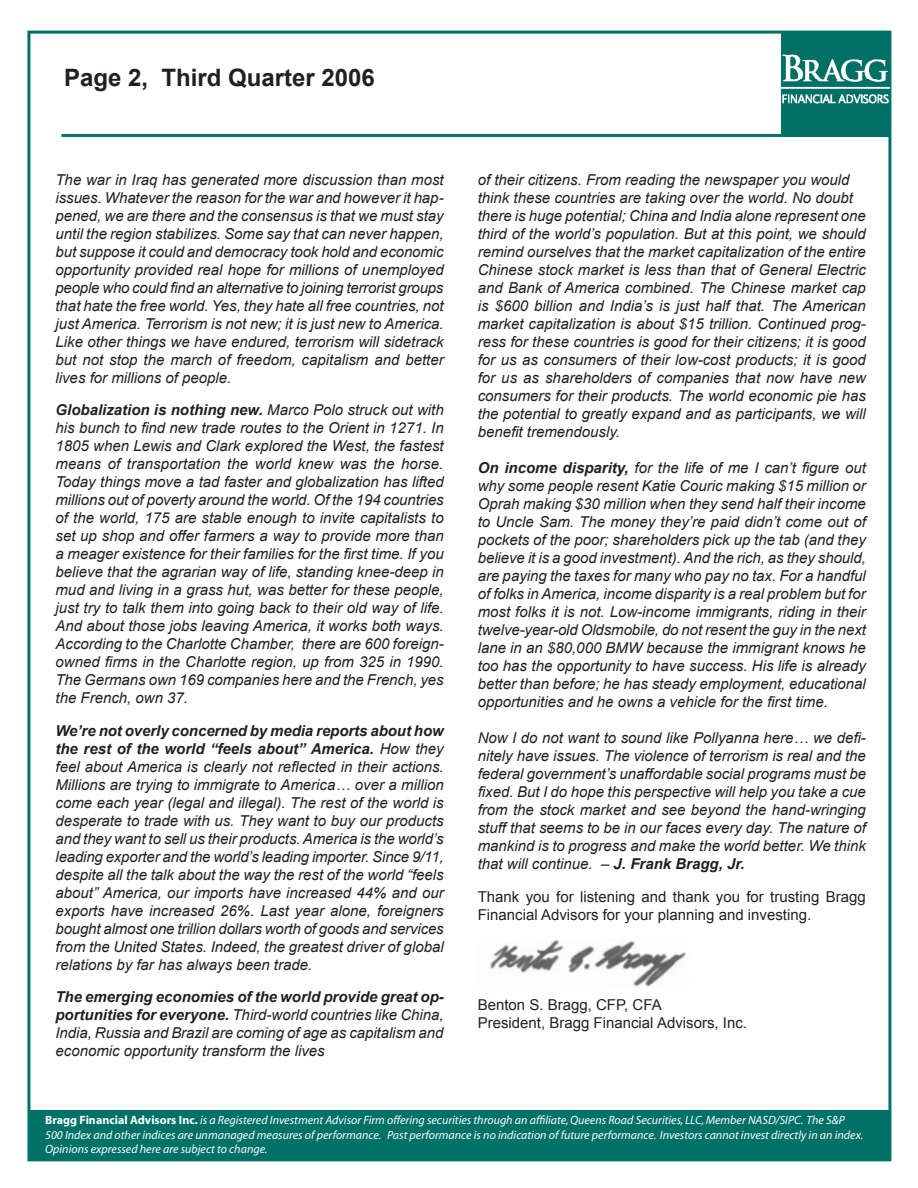
<style>
.page{position:relative;width:918px;height:1188px;background:#fff}
.page>*{position:absolute;margin:0;border:0;box-sizing:border-box;transform-origin:0 0}
.t1{font:700 24px "Arial";color:#231f20}
.t2{font:italic 15px/18px "Arial";color:#231f20;text-align:justify}
.t3{font:15px/18px "Arial";color:#231f20}
.t4{font:italic 12px/14.4px "Myriad";color:#fff}
.s1{font-weight:700}
.s2{font-weight:700;font-style:normal}
</style>
<div class="page">
<div style="left:28px;top:1110px;width:863px;height:51px;background:#007167"></div>
<img style="left:781px;top:33px;width:108px;height:104px">
<hr style="left:62px;top:134px;width:731px;height:3px;background:#007167">
<img style="left:490px;top:939px;width:196px;height:48px">
<h1 class="t1" style="left:64px;top:61px;width:312px">Page 2, Third Quarter 2006</h1>
<p class="t2" style="left:56px;top:171px;width:390px">The war in Iraq has generated more discussion than most issues. Whatever the reason for the war and however it hap&shy;pened, we are there and the consensus is that we must stay until the region stabilizes. Some say that can never happen, but suppose it could and democracy took hold and economic opportunity provided real hope for millions of unemployed people who could find an alternative to joining terrorist groups that hate the free world. Yes, they hate all free countries, not just America. Terrorism is not new; it is just new to America.<br>Like other things we have endured, terrorism will sidetrack but not stop the march of freedom, capitalism and better lives for millions of people.</p>
<p class="t2" style="left:56px;top:401px;width:390px"><span class="s1">Globalization is nothing new.</span> Marco Polo struck out with his bunch to find new trade routes to the Orient in 1271. In 1805 when Lewis and Clark explored the West, the fastest means of transportation the world knew was the horse.<br>Today things move a tad faster and globalization has lifted millions out of poverty around the world. Of the 194 countries of the world, 175 are stable enough to invite capitalists to set up shop and offer farmers a way to provide more than a meager existence for their families for the first time. If you believe that the agrarian way of life, standing knee-deep in mud and living in a grass hut, was better for these people, just try to talk them into going back to their old way of life.<br>And about those jobs leaving America, it works both ways.<br>According to the Charlotte Chamber, there are 600 foreign&shy;owned firms in the Charlotte region, up from 325 in 1990.<br>The Germans own 169 companies here and the French, yes the French, own 37.</p>
<p class="t2" style="left:56px;top:721px;width:390px"><span class="s1">We’re not overly concerned by media reports about how the rest of the world “feels about” America.</span> How they feel about America is clearly not reflected in their actions.<br>Millions are trying to immigrate to America… over a million come each year (legal and illegal). The rest of the world is desperate to trade with us. They want to buy our products and they want to sell us their products. America is the world’s leading exporter and the world’s leading importer. Since 9/11, despite all the talk about the way the rest of the world “feels about” America, our imports have increased 44% and our exports have increased 26%. Last year alone, foreigners bought almost one trillion dollars worth of goods and services from the United States. Indeed, the greatest driver of global relations by far has always been trade.</p>
<p class="t2" style="left:56px;top:988px;width:390px"><span class="s1">The emerging economies of the world provide great op&shy;portunities for everyone.</span> Third-world countries like China, India, Russia and Brazil are coming of age as capitalism and economic opportunity transform the lives</p>
<p class="t2" style="left:478px;top:171px;width:390px;text-align:left">of their citizens. From reading the newspaper you would think these countries are taking over the world. No doubt there is huge potential; China and India alone represent one third of the world’s population. But at this point, we should remind ourselves that the market capitalization of the entire Chinese stock market is less than that of General Electric and Bank of America combined. The Chinese market cap is $600 billion and India’s is just half that. The American market capitalization is about $15 trillion. Continued prog&shy;ress for these countries is good for their citizens; it is good for us as consumers of their low-cost products; it is good for us as shareholders of companies that now have new consumers for their products. The world economic pie has the potential to greatly expand and as participants, we will benefit tremendously.</p>
<p class="t2" style="left:478px;top:459px;width:390px"><span class="s1">On income disparity,</span> for the life of me I can’t figure out why some people resent Katie Couric making $15 million or Oprah making $30 million when they send half their income to Uncle Sam. The money they’re paid didn’t come out of pockets of the poor; shareholders pick up the tab (and they believe it is a good investment). And the rich, as they should, are paying the taxes for many who pay no tax. For a handful of folks in America, income disparity is a real problem but for most folks it is not. Low-income immigrants, riding in their twelve-year-old Oldsmobile, do not resent the guy in the next lane in an $80,000 BMW because the immigrant knows he too has the opportunity to have success. His life is already better than before; he has steady employment, educational opportunities and he owns a vehicle for the first time.</p>
<p class="t2" style="left:478px;top:729px;width:390px">Now I do not want to sound like Pollyanna here… we defi&shy;nitely have issues. The violence of terrorism is real and the federal government’s unaffordable social programs must be fixed. But I do hope this perspective will help you take a cue from the stock market and see beyond the hand-wringing stuff that seems to be in our faces every day. The nature of mankind is to progress and make the world better. We think that will continue. – <span class="s1">J. Frank Bragg, Jr.</span></p>
<p class="t3" style="left:478px;top:887px;width:390px">Thank you for listening and thank you for trusting Bragg<br>Financial Advisors for your planning and investing.</p>
<p class="t3" style="left:478px;top:995px;width:271px">Benton S. Bragg, CFP, CFA<br>President, Bragg Financial Advisors, Inc.</p>
<p class="t4" style="left:45px;top:1113px;width:820px"><span class="s2">Bragg Financial Advisors Inc.</span> is a Registered Investment Advisor Firm offering securities through an affiliate, Queens Road Securities, LLC, Member NASD/SIPC. The S&amp;P<br>500 Index and other indices are unmanaged measures of performance. Past performance is no indication of future performance. Investors cannot invest directly in an index.<br>Opinions expressed here are subject to change.</p>
</div>
